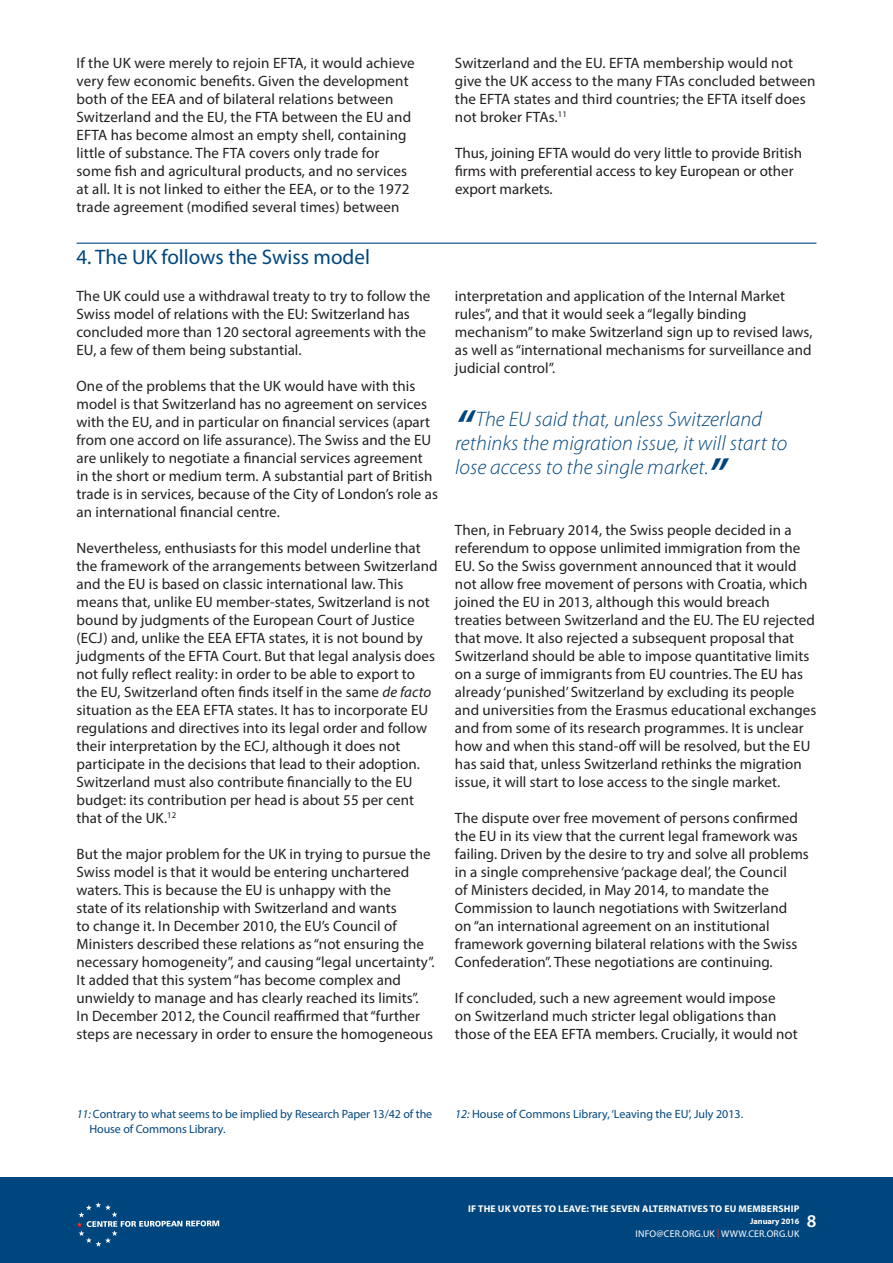
<style>
.page{position:relative;width:893px;height:1263px;background:#fff}
.page>*{position:absolute;margin:0;border:0;box-sizing:border-box;transform-origin:0 0}
.t1{font:italic 300 21px/24px "Myriad Pro";letter-spacing:.005em;color:#00467e}
.Section_Breaks{font:21px "Myriad Pro";color:#00467e}
.t2{font:600 18px "Myriad Pro";color:#fff}
.Body_Copy{font:15px/18px "Myriad Pro";letter-spacing:.005em;color:#231f20}
.Footnotes{font:12px/15px "Myriad Pro";letter-spacing:-.005em;color:#00467e}
.t3{font:700 9.75px "Myriad Pro";letter-spacing:.02em;color:#fff}
.t4{font:9.75px "Myriad Pro";letter-spacing:.02em;color:#fff}
.t5{font:700 8.25px "Myriad Pro";color:#fff}
.s1{font-style:italic}
.s2{font-weight:600;font-size:45px}
.s3{color:#ee2e22}
</style>
<div class="page">
<hr style="left:77px;top:243px;width:739px;height:1px;background:#00467e">
<div style="left:0;top:1178px;width:893px;height:85px;background:#00467e"></div>
<svg style="left:77px;top:1202px;width:142px;height:45px"></svg>
<p class="Body_Copy" style="left:77px;top:54px;width:340px">If the UK were merely to rejoin EFTA, it would achieve very few economic benefits. Given the development both of the EEA and of bilateral relations between Switzerland and the EU, the FTA between the EU and EFTA has become almost an empty shell, containing little of substance. The FTA covers only trade for some fish and agricultural products, and no services at all. It is not linked to either the EEA, or to the 1972 trade agreement (modified several times) between</p>
<p class="Body_Copy" style="left:455px;top:54px;width:362px">Switzerland and the EU. EFTA membership would not give the UK access to the many FTAs concluded between the EFTA states and third countries; the EFTA itself does not broker FTAs.<sup>11</sup></p>
<p class="Body_Copy" style="left:455px;top:144px;width:349px">Thus, joining EFTA would do very little to provide British firms with preferential access to key European or other export markets.</p>
<p class="Section_Breaks" style="left:77px;top:244px;width:295px">4. The UK follows the Swiss model</p>
<p class="Body_Copy" style="left:77px;top:287px;width:355px">The UK could use a withdrawal treaty to try to follow the Swiss model of relations with the EU: Switzerland has concluded more than 120 sectoral agreements with the EU, a few of them being substantial.</p>
<p class="Body_Copy" style="left:77px;top:377px;width:363px">One of the problems that the UK would have with this model is that Switzerland has no agreement on services with the EU, and in particular on financial services (apart from one accord on life assurance). The Swiss and the EU are unlikely to negotiate a financial services agreement in the short or medium term. A substantial part of British trade is in services, because of the City of London’s role as an international financial centre.</p>
<p class="Body_Copy" style="left:77px;top:539px;width:363px">Nevertheless, enthusiasts for this model underline that the framework of the arrangements between Switzerland and the EU is based on classic international law. This means that, unlike EU member-states, Switzerland is not bound by judgments of the European Court of Justice (ECJ) and, unlike the EEA EFTA states, it is not bound by judgments of the EFTA Court. But that legal analysis does not fully reflect reality: in order to be able to export to the EU, Switzerland often finds itself in the same <span class="s1">de facto </span>situation as the EEA EFTA states. It has to incorporate EU regulations and directives into its legal order and follow their interpretation by the ECJ, although it does not participate in the decisions that lead to their adoption.<br>Switzerland must also contribute financially to the EU budget: its contribution per head is about 55 per cent that of the UK.<sup>12</sup></p>
<p class="Body_Copy" style="left:77px;top:845px;width:360px">But the major problem for the UK in trying to pursue the Swiss model is that it would be entering unchartered waters. This is because the EU is unhappy with the<br>state of its relationship with Switzerland and wants<br>to change it. In December 2010, the EU’s Council of Ministers described these relations as “not ensuring the necessary homogeneity”, and causing “legal uncertainty”.<br>It added that this system “has become complex and unwieldy to manage and has clearly reached its limits”.<br>In December 2012, the Council reaffirmed that “further steps are necessary in order to ensure the homogeneous</p>
<p class="Body_Copy" style="left:455px;top:287px;width:359px">interpretation and application of the Internal Market rules”, and that it would seek a “legally binding mechanism” to make Switzerland sign up to revised laws, as well as “international mechanisms for surveillance and judicial control”.</p>
<p class="t1" style="left:455px;top:407px;width:334px"><span class="s2">“</span> The EU said that, unless Switzerland rethinks the migration issue, it will start to lose access to the single market.<span class="s2">”</span></p>
<p class="Body_Copy" style="left:455px;top:521px;width:363px">Then, in February 2014, the Swiss people decided in a referendum to oppose unlimited immigration from the EU. So the Swiss government announced that it would not allow free movement of persons with Croatia, which joined the EU in 2013, although this would breach treaties between Switzerland and the EU. The EU rejected that move. It also rejected a subsequent proposal that Switzerland should be able to impose quantitative limits on a surge of immigrants from EU countries. The EU has already ‘punished’ Switzerland by excluding its people and universities from the Erasmus educational exchanges and from some of its research programmes. It is unclear how and when this stand-off will be resolved, but the EU has said that, unless Switzerland rethinks the migration issue, it will start to lose access to the single market.</p>
<p class="Body_Copy" style="left:455px;top:809px;width:355px">The dispute over free movement of persons confirmed the EU in its view that the current legal framework was failing. Driven by the desire to try and solve all problems in a single comprehensive ‘package deal’, the Council<br>of Ministers decided, in May 2014, to mandate the Commission to launch negotiations with Switzerland<br>on “an international agreement on an institutional framework governing bilateral relations with the Swiss Confederation”. These negotiations are continuing.</p>
<p class="Body_Copy" style="left:455px;top:989px;width:344px">If concluded, such a new agreement would impose<br>on Switzerland much stricter legal obligations than those of the EEA EFTA members. Crucially, it would not</p>
<p class="Footnotes" style="left:89px;top:1106px;width:344px;text-indent:-13px"><span class="s1">11:</span> Contrary to what seems to be implied by Research Paper 13/42 of the<br>House of Commons Library.</p>
<p class="Footnotes" style="left:455px;top:1106px;width:290px"><span class="s1">12:</span> House of Commons Library, ‘Leaving the EU’, July 2013.</p>
<p class="t3" style="left:468px;top:1202px;width:333px">IF THE UK VOTES TO LEAVE: THE SEVEN ALTERNATIVES TO EU MEMBERSHIP</p>
<p class="t5" style="left:750px;top:1215px;width:51px">January 2016</p>
<p class="t4" style="left:636px;top:1228px;width:165px">INFO@CER.ORG.UK <span class="s3">|</span> WWW.CER.ORG.UK</p>
<p class="t2" style="left:807px;top:1210px;width:11px">8</p>
</div>
